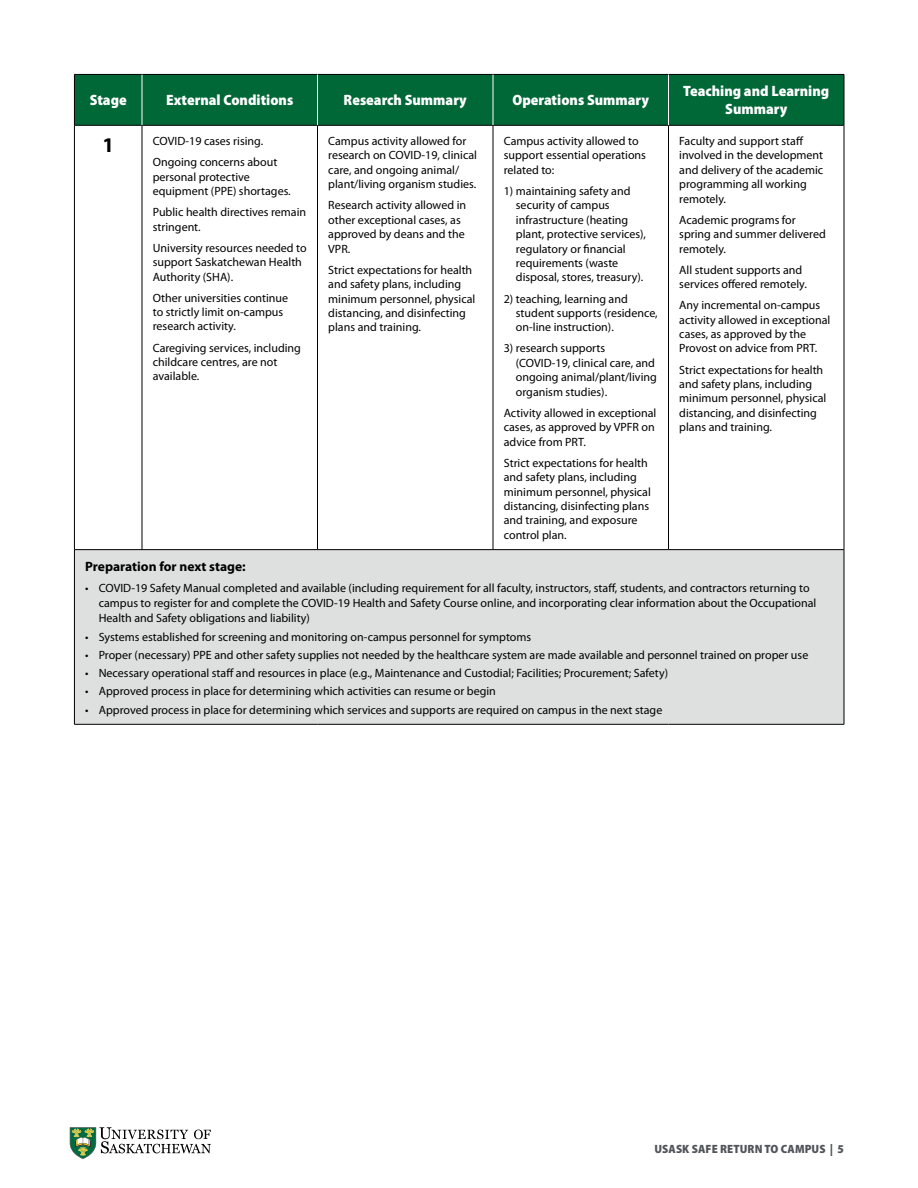
<style>
.page{position:relative;width:918px;height:1188px;background:#fff}
.page>*{position:absolute;margin:0;border:0;box-sizing:border-box;transform-origin:0 0}
.t1{font:700 21px "Myriad Pro";color:#000}
.t2{font:900 semi-condensed 15px/18px "Myriad Pro";color:#fff;text-align:center}
.t3{font:700 13.5px "Myriad Pro";color:#000}
.t4{font:12px/14.4px "Myriad Pro";color:#000}
.t5{font:900 semi-condensed 12px "Myriad Pro";letter-spacing:.01em;color:#51545a}
</style>
<div class="page">
<svg style="left:70px;top:1127px;width:141px;height:32px"></svg>
<div style="left:75px;top:75px;width:769px;height:50px;background:#006737"></div>
<div style="left:74px;top:550px;width:770px;height:174px;background:#dedfdf"></div>
<hr style="left:74px;top:74px;width:68px;height:1px;background:#000">
<hr style="left:74px;top:75px;width:1px;height:50px;background:#000">
<hr style="left:142px;top:74px;width:175px;height:1px;background:#000">
<hr style="left:317px;top:74px;width:176px;height:1px;background:#000">
<hr style="left:493px;top:74px;width:175px;height:1px;background:#000">
<hr style="left:668px;top:74px;width:176px;height:1px;background:#000">
<hr style="left:844px;top:75px;width:1px;height:50px;background:#000">
<hr style="left:74px;top:125px;width:68px;height:1px;background:#000">
<hr style="left:74px;top:125px;width:1px;height:424px;background:#000">
<hr style="left:142px;top:125px;width:175px;height:1px;background:#000">
<hr style="left:142px;top:125px;width:1px;height:424px;background:#000">
<hr style="left:317px;top:125px;width:176px;height:1px;background:#000">
<hr style="left:317px;top:125px;width:1px;height:424px;background:#000">
<hr style="left:493px;top:125px;width:175px;height:1px;background:#000">
<hr style="left:493px;top:125px;width:1px;height:424px;background:#000">
<hr style="left:668px;top:125px;width:176px;height:1px;background:#000">
<hr style="left:668px;top:125px;width:1px;height:424px;background:#000">
<hr style="left:844px;top:125px;width:1px;height:424px;background:#000">
<hr style="left:74px;top:549px;width:68px;height:1px;background:#000">
<hr style="left:74px;top:550px;width:1px;height:174px;background:#000">
<hr style="left:142px;top:549px;width:175px;height:1px;background:#000">
<hr style="left:317px;top:549px;width:176px;height:1px;background:#000">
<hr style="left:493px;top:549px;width:175px;height:1px;background:#000">
<hr style="left:668px;top:549px;width:176px;height:1px;background:#000">
<hr style="left:844px;top:550px;width:1px;height:174px;background:#000">
<hr style="left:74px;top:724px;width:68px;height:1px;background:#000">
<hr style="left:142px;top:724px;width:175px;height:1px;background:#000">
<hr style="left:317px;top:724px;width:176px;height:1px;background:#000">
<hr style="left:493px;top:724px;width:175px;height:1px;background:#000">
<hr style="left:668px;top:724px;width:176px;height:1px;background:#000">
<hr style="left:142px;top:75px;width:1px;height:50px;background:#fff">
<hr style="left:317px;top:75px;width:1px;height:50px;background:#fff">
<hr style="left:493px;top:75px;width:1px;height:50px;background:#fff">
<hr style="left:668px;top:75px;width:1px;height:50px;background:#fff">
<p class="t2" style="left:90px;top:92px;width:39px">Stage</p>
<p class="t2" style="left:166px;top:92px;width:129px">External Conditions</p>
<p class="t2" style="left:344px;top:92px;width:125px">Research Summary</p>
<p class="t2" style="left:512px;top:92px;width:138px">Operations Summary</p>
<p class="t2" style="left:683px;top:83px;width:147px">Teaching and Learning<br>Summary</p>
<h1 class="t1" style="left:102px;top:133px;width:13px">1</h1>
<p class="t4" style="left:153px;top:131px;width:126px;line-height:21.1px">COVID-19 cases rising.<br>Ongoing concerns about</p>
<p class="t4" style="left:153px;top:170px;width:139px">personal protective equipment (PPE) shortages.</p>
<p class="t4" style="left:153px;top:205px;width:155px">Public health directives remain stringent.</p>
<p class="t4" style="left:153px;top:241px;width:155px">University resources needed to support Saskatchewan Health<br>Authority (SHA).</p>
<p class="t4" style="left:153px;top:291px;width:137px">Other universities continue to strictly limit on-campus research activity.</p>
<p class="t4" style="left:153px;top:341px;width:150px">Caregiving services, including childcare centres, are not available.</p>
<p class="t4" style="left:679px;top:134px;width:145px">Faculty and support staff involved in the development and delivery of the academic programming all working remotely.</p>
<p class="t4" style="left:679px;top:213px;width:148px">Academic programs for spring and summer delivered remotely.</p>
<p class="t4" style="left:679px;top:263px;width:129px">All student supports and services offered remotely.</p>
<p class="t4" style="left:679px;top:298px;width:153px">Any incremental on-campus activity allowed in exceptional cases, as approved by the<br>Provost on advice from PRT.</p>
<p class="t4" style="left:679px;top:363px;width:149px">Strict expectations for health and safety plans, including minimum personnel, physical distancing, and disinfecting plans and training.</p>
<p class="t4" style="left:328px;top:134px;width:150px">Campus activity allowed for research on COVID-19, clinical care, and ongoing animal/ plant/living organism studies.</p>
<p class="t4" style="left:328px;top:198px;width:139px">Research activity allowed in other exceptional cases, as approved by deans and the<br>VPR.</p>
<p class="t4" style="left:328px;top:263px;width:149px">Strict expectations for health and safety plans, including minimum personnel, physical distancing, and disinfecting plans and training.</p>
<p class="t4" style="left:504px;top:134px;width:144px">Campus activity allowed to support essential operations related to:</p>
<p class="t4" style="left:516px;top:184px;width:132px;text-indent:-12px">1) maintaining safety and security of campus infrastructure (heating plant, protective services), regulatory or financial requirements (waste disposal, stores, treasury).</p>
<p class="t4" style="left:516px;top:292px;width:143px;text-indent:-12px">2) teaching, learning and student supports (residence, on-line instruction).</p>
<p class="t4" style="left:516px;top:341px;width:142px;text-indent:-12px">3) research supports (COVID-19, clinical care, and ongoing animal/plant/living organism studies).</p>
<p class="t4" style="left:504px;top:406px;width:154px">Activity allowed in exceptional cases, as approved by VPFR on advice from PRT.</p>
<p class="t4" style="left:504px;top:456px;width:149px">Strict expectations for health and safety plans, including minimum personnel, physical distancing, disinfecting plans and training, and exposure control plan.</p>
<p class="t3" style="left:85px;top:558px;width:162px">Preparation for next stage:</p>
<p class="t4" style="left:99px;top:581px;width:719px;line-height:15px;text-indent:-13px">• COVID-19 Safety Manual completed and available (including requirement for all faculty, instructors, staff, students, and contractors returning to campus to register for and complete the COVID-19 Health and Safety Course online, and incorporating clear information about the Occupational<br>Health and Safety obligations and liability)</p>
<p class="t4" style="left:85px;top:630px;width:448px">• Systems established for screening and monitoring on-campus personnel for symptoms</p>
<p class="t4" style="left:85px;top:648px;width:725px">• Proper (necessary) PPE and other safety supplies not needed by the healthcare system are made available and personnel trained on proper use</p>
<p class="t4" style="left:85px;top:666px;width:584px">• Necessary operational staff and resources in place (e.g., Maintenance and Custodial; Facilities; Procurement; Safety)</p>
<p class="t4" style="left:85px;top:684px;width:412px">• Approved process in place for determining which activities can resume or begin</p>
<p class="t4" style="left:85px;top:703px;width:579px">• Approved process in place for determining which services and supports are required on campus in the next stage</p>
<p class="t5" style="left:654px;top:1143px;width:191px">USASK SAFE RETURN TO CAMPUS | 5</p>
</div>
